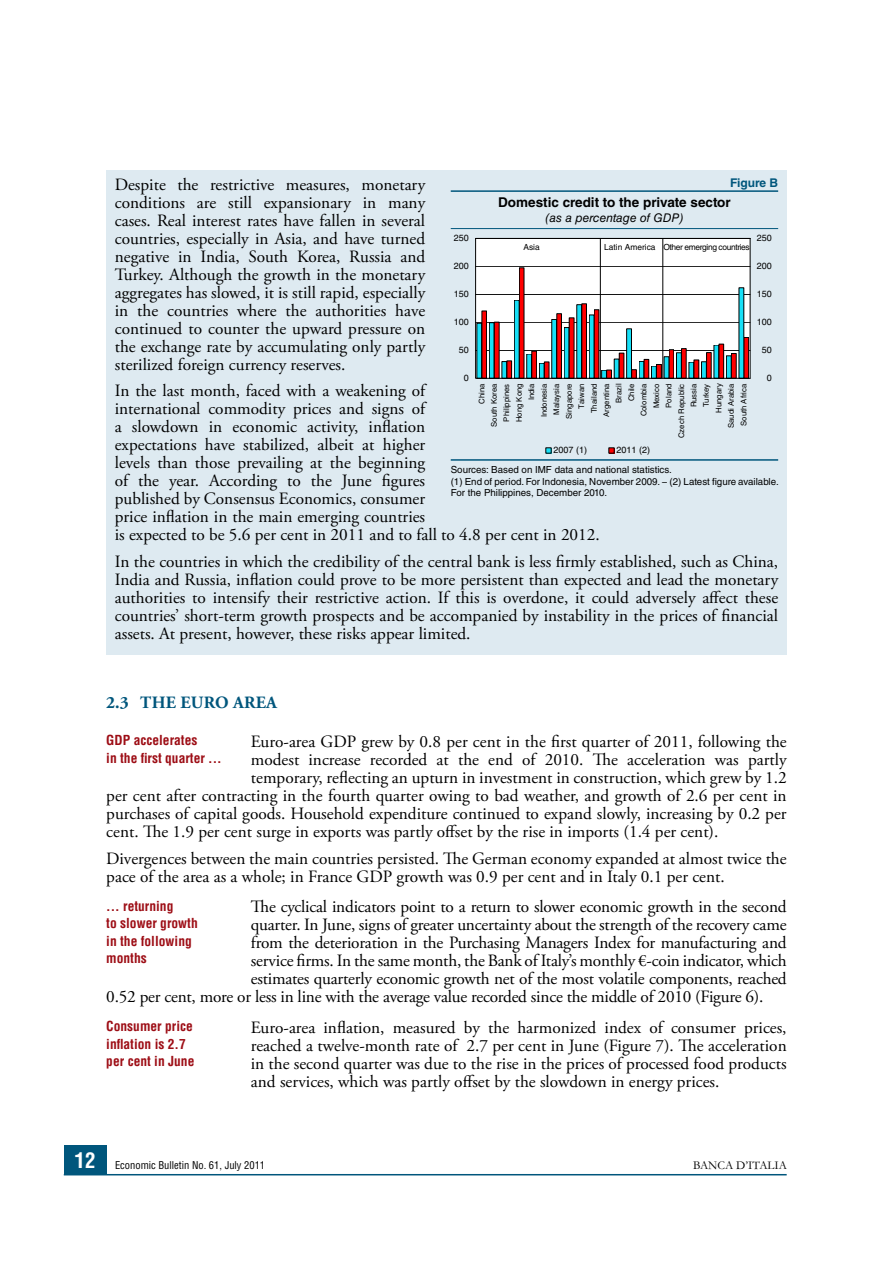
<style>
.page{position:relative;width:893px;height:1263px;background:#fff}
.page>*{position:absolute;margin:0;border:0;box-sizing:border-box;transform-origin:0 0}
.t1{font:17.25px/18px "Adobe Garamond Pro";color:#000;text-align:justify}
.t2{font:700 17.25px "Adobe Garamond Pro";letter-spacing:.015em;color:#00567c}
.t3{font:700 condensed 13.5px/17.5px "Helvetica LT Std";color:#9d0d15}
.t4{font:700 13.5px "Helvetica LT Std";color:#000}
.t5{font:italic 12px "Helvetica LT Std";color:#000}
.t6{font:12px "Garamond";color:#000}
.t7{font:700 12px "Helvetica LT Std";color:#00567c}
.t8{font:condensed 10.5px "Helvetica LT Std";color:#000}
.t9{font:9.75px/11.2px "Helvetica LT Std";color:#000}
.t10{font:9px "Helvetica LT Std";color:#000}
.t11{font:8.4px "Helvetica LT Std";letter-spacing:-.045em;color:#000}
.t12{font:7.8px/12.5px "Helvetica LT Std";color:#000;text-align:right}
.s1{font-weight:700;font-size:21px;color:#fff}
</style>
<div class="page">
<div style="left:64px;top:1145px;width:42px;height:29px;background:#00567c"></div>
<hr style="left:64px;top:1174px;width:723px;height:1px;background:#00567c">
<div style="left:106px;top:170px;width:681px;height:484px;background:#deeaf1"></div>
<svg style="left:451px;top:229px;width:327px;height:225px"></svg>
<hr style="left:451px;top:190px;width:327px;height:2px;background:#00567c">
<hr style="left:451px;top:228px;width:327px;height:1px;background:#00567c">
<hr style="left:451px;top:459px;width:327px;height:2px;background:#00567c">
<hr style="left:750px;top:238px;width:1px;height:140px;background:#000">
<svg style="left:475px;top:238px;width:275px;height:140px;background:#cfcbcc"></svg>
<svg style="left:546px;top:448px;width:5px;height:5px"></svg>
<svg style="left:609px;top:448px;width:5px;height:5px"></svg>
<p class="t1" style="left:115px;top:176px;width:312px">Despite the restrictive measures, monetary conditions are still expansionary in many cases. Real interest rates have fallen in several countries, especially in Asia, and have turned negative in India, South Korea, Russia and Turkey. Although the growth in the monetary aggregates has slowed, it is still rapid, especially in the countries where the authorities have continued to counter the upward pressure on the exchange rate by accumulating only partly sterilized foreign currency reserves.</p>
<p class="t1" style="left:115px;top:383px;width:486px;text-align:left">In the last month, faced with a weakening of<br>international commodity prices and signs of<br>a slowdown in economic activity, inflation<br>expectations have stabilized, albeit at higher<br>levels than those prevailing at the beginning<br>of the year. According to the June figures<br>published by Consensus Economics, consumer<br>price inflation in the main emerging countries<br>is expected to be 5.6 per cent in 2011 and to fall to 4.8 per cent in 2012.</p>
<p class="t1" style="left:115px;top:553px;width:665px">In the countries in which the credibility of the central bank is less firmly established, such as China, India and Russia, inflation could prove to be more persistent than expected and lead the monetary authorities to intensify their restrictive action. If this is overdone, it could adversely affect these countries’ short-term growth prospects and be accompanied by instability in the prices of financial assets. At present, however, these risks appear limited.</p>
<p class="t7" style="left:730px;top:175px;width:50px">Figure B</p>
<p class="t4" style="left:498px;top:194px;width:234px">Domestic credit to the private sector</p>
<p class="t5" style="left:545px;top:211px;width:140px">(as a percentage of GDP)</p>
<p class="t10" style="left:454px;top:233px;width:17px">250</p>
<p class="t10" style="left:757px;top:233px;width:17px">250</p>
<p class="t11" style="left:523px;top:242px;width:18px">Asia</p>
<p class="t11" style="left:604px;top:242px;width:147px">Latin America Other emerging countries</p>
<p class="t10" style="left:454px;top:261px;width:17px">200</p>
<p class="t10" style="left:757px;top:261px;width:17px">200</p>
<p class="t10" style="left:454px;top:289px;width:17px">150</p>
<p class="t10" style="left:757px;top:289px;width:17px">150</p>
<p class="t10" style="left:454px;top:317px;width:17px">100</p>
<p class="t10" style="left:757px;top:317px;width:17px">100</p>
<p class="t10" style="left:459px;top:345px;width:12px">50</p>
<p class="t10" style="left:762px;top:345px;width:12px">50</p>
<p class="t10" style="left:464px;top:373px;width:7px">0</p>
<p class="t10" style="left:767px;top:373px;width:7px">0</p>
<p class="t12" style="left:475px;top:438px;width:56px;rotate:-90deg">China<br>South Korea<br>Philippines<br>Hong Kong<br>India<br>Indonesia<br>Malaysia<br>Singapore<br>Taiwan<br>Thailand<br>Argentina<br>Brazil<br>Chile<br>Colombia<br>Mexico<br>Poland<br>Czech Republic<br>Russia<br>Turkey<br>Hungary<br>Saudi Arabia<br>South Africa</p>
<p class="t10" style="left:553px;top:445px;width:35px">2007 (1)</p>
<p class="t10" style="left:616px;top:445px;width:35px">2011 (2)</p>
<p class="t9" style="left:451px;top:464px;width:329px">Sources: Based on IMF data and national statistics.<br>(1) End of period. For Indonesia, November 2009. − (2) Latest figure available.<br>For the Philippines, December 2010.</p>
<p class="t2" style="left:106px;top:692px;width:172px">2.3 THE EURO AREA</p>
<p class="t1" style="left:251px;top:733px;width:537px">Euro-area GDP grew by 0.8 per cent in the first quarter of 2011, following the</p>
<p class="t1" style="left:251px;top:751px;width:537px">modest increase recorded at the end of 2010. The acceleration was partly</p>
<p class="t1" style="left:251px;top:769px;width:537px">temporary, reflecting an upturn in investment in construction, which grew by 1.2</p>
<p class="t1" style="left:106px;top:787px;width:682px">per cent after contracting in the fourth quarter owing to bad weather, and growth of 2.6 per cent in</p>
<p class="t1" style="left:106px;top:805px;width:682px">purchases of capital goods. Household expenditure continued to expand slowly, increasing by 0.2 per</p>
<p class="t1" style="left:106px;top:823px;width:614px">cent. The 1.9 per cent surge in exports was partly offset by the rise in imports (1.4 per cent).</p>
<p class="t1" style="left:106px;top:850px;width:682px">Divergences between the main countries persisted. The German economy expanded at almost twice the pace of the area as a whole; in France GDP growth was 0.9 per cent and in Italy 0.1 per cent.</p>
<p class="t1" style="left:251px;top:898px;width:537px">The cyclical indicators point to a return to slower economic growth in the second</p>
<p class="t1" style="left:251px;top:916px;width:537px">quarter. In June, signs of greater uncertainty about the strength of the recovery came</p>
<p class="t1" style="left:251px;top:934px;width:537px">from the deterioration in the Purchasing Managers Index for manufacturing and</p>
<p class="t1" style="left:251px;top:952px;width:537px">service firms. In the same month, the Bank of Italy’s monthly €-coin indicator, which</p>
<p class="t1" style="left:251px;top:970px;width:537px">estimates quarterly economic growth net of the most volatile components, reached</p>
<p class="t1" style="left:106px;top:988px;width:659px">0.52 per cent, more or less in line with the average value recorded since the middle of 2010 (Figure 6).</p>
<p class="t1" style="left:251px;top:1019px;width:537px">Euro-area inflation, measured by the harmonized index of consumer prices, reached a twelve-month rate of 2.7 per cent in June (Figure 7). The acceleration in the second quarter was due to the rise in the prices of processed food products and services, which was partly offset by the slowdown in energy prices.</p>
<p class="t3" style="left:106px;top:731px;width:117px">GDP accelerates<br>in the first quarter ...</p>
<p class="t3" style="left:106px;top:897px;width:93px">... returning<br>to slower growth in the following months</p>
<p class="t3" style="left:106px;top:1017px;width:90px">Consumer price inflation is 2.7 per cent in June</p>
<p class="t8" style="left:75px;top:1158px;width:192px"><span class="s1">12</span> Economic Bulletin No. 61, July 2011</p>
<p class="t6" style="left:693px;top:1157px;width:95px">BANCA D’ITALIA</p>
</div>
